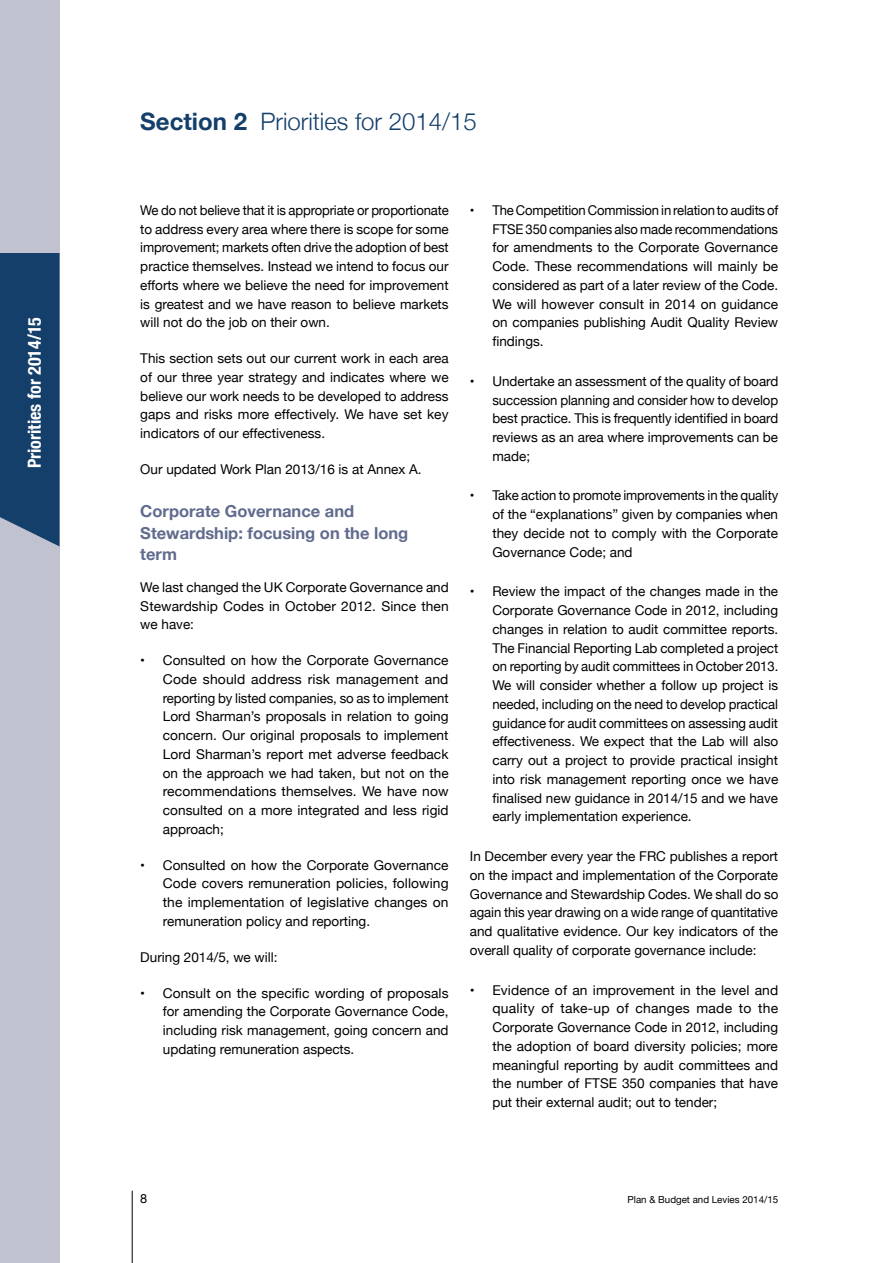
<style>
.page{position:relative;width:893px;height:1263px;background:#fff}
.page>*{position:absolute;margin:0;border:0;box-sizing:border-box;transform-origin:0 0}
.t1{font:300 24px "Helvetica Neue";color:#143f6a}
.t2{font:700 condensed 18px "Helvetica Neue";color:#fff}
.t3{font:700 16.5px/21.8px "Helvetica Neue";color:#606b8e}
.t4{font:13.5px/18.8px "Helvetica Neue";color:#000;text-align:justify}
.t5{font:12.75px "Helvetica Neue";color:#000}
.t6{font:9.75px "Helvetica Neue";color:#000}
.s1{font-weight:700}
</style>
<div class="page">
<hr style="left:132px;top:1191px;width:1px;height:72px;background:#000">
<div style="left:0;top:0;width:60px;height:1263px;background:#c1c2d0"></div>
<div style="left:0;top:253px;width:60px;height:293px;background:#143f6a"></div>
<h2 class="t2" style="left:19px;top:468px;width:153px;rotate:-90deg">Priorities for 2014/15</h2>
<h1 class="t1" style="left:140px;top:102px;width:338px"><span class="s1">Section 2</span> Priorities for 2014/15</h1>
<p class="t4" style="left:140px;top:201px;width:310px">We do not believe that it is appropriate or proportionate to address every area where there is scope for some improvement; markets often drive the adoption of best practice themselves. Instead we intend to focus our efforts where we believe the need for improvement is greatest and we have reason to believe markets will not do the job on their own.</p>
<p class="t4" style="left:140px;top:350px;width:310px">This section sets out our current work in each area of our three year strategy and indicates where we believe our work needs to be developed to address gaps and risks more effectively. We have set key indicators of our effectiveness.</p>
<p class="t4" style="left:140px;top:460px;width:283px">Our updated Work Plan 2013/16 is at Annex A.</p>
<p class="t3" style="left:140px;top:501px;width:269px">Corporate Governance and<br>Stewardship: focusing on the long term</p>
<p class="t4" style="left:140px;top:578px;width:310px">We last changed the UK Corporate Governance and Stewardship Codes in October 2012. Since then we have:</p>
<p class="t4" style="left:163px;top:652px;width:287px;text-indent:-22px">• Consulted on how the Corporate Governance Code should address risk management and reporting by listed companies, so as to implement Lord Sharman’s proposals in relation to going concern. Our original proposals to implement Lord Sharman’s report met adverse feedback on the approach we had taken, but not on the recommendations themselves. We have now consulted on a more integrated and less rigid approach;</p>
<p class="t4" style="left:163px;top:856px;width:287px;text-indent:-22px">• Consulted on how the Corporate Governance Code covers remuneration policies, following the implementation of legislative changes on remuneration policy and reporting.</p>
<p class="t4" style="left:140px;top:948px;width:139px">During 2014/5, we will:</p>
<p class="t4" style="left:163px;top:984px;width:287px;text-indent:-22px">• Consult on the specific wording of proposals for amending the Corporate Governance Code, including risk management, going concern and updating remuneration aspects.</p>
<p class="t4" style="left:492px;top:201px;width:288px;text-indent:-22px">• The Competition Commission in relation to audits of FTSE 350 companies also made recommendations for amendments to the Corporate Governance Code. These recommendations will mainly be considered as part of a later review of the Code.<br>We will however consult in 2014 on guidance on companies publishing Audit Quality Review findings.</p>
<p class="t4" style="left:492px;top:372px;width:287px;text-indent:-22px">• Undertake an assessment of the quality of board succession planning and consider how to develop best practice. This is frequently identified in board reviews as an area where improvements can be made;</p>
<p class="t4" style="left:492px;top:487px;width:287px;text-indent:-22px">• Take action to promote improvements in the quality of the “explanations” given by companies when they decide not to comply with the Corporate Governance Code; and</p>
<p class="t4" style="left:492px;top:583px;width:287px;text-indent:-23px">• Review the impact of the changes made in the Corporate Governance Code in 2012, including changes in relation to audit committee reports.<br>The Financial Reporting Lab completed a project on reporting by audit committees in October 2013.<br>We will consider whether a follow up project is needed, including on the need to develop practical guidance for audit committees on assessing audit effectiveness. We expect that the Lab will also carry out a project to provide practical insight into risk management reporting once we have finalised new guidance in 2014/15 and we have early implementation experience.</p>
<p class="t4" style="left:470px;top:848px;width:310px">In December every year the FRC publishes a report on the impact and implementation of the Corporate Governance and Stewardship Codes. We shall do so again this year drawing on a wide range of quantitative and qualitative evidence. Our key indicators of the overall quality of corporate governance include:</p>
<p class="t4" style="left:492px;top:981px;width:287px;text-indent:-22px">• Evidence of an improvement in the level and quality of take-up of changes made to the Corporate Governance Code in 2012, including the adoption of board diversity policies; more meaningful reporting by audit committees and the number of FTSE 350 companies that have put their external audit; out to tender;</p>
<p class="t5" style="left:140px;top:1189px;width:9px">8</p>
<p class="t6" style="left:627px;top:1192px;width:152px">Plan &amp; Budget and Levies 2014/15</p>
</div>
